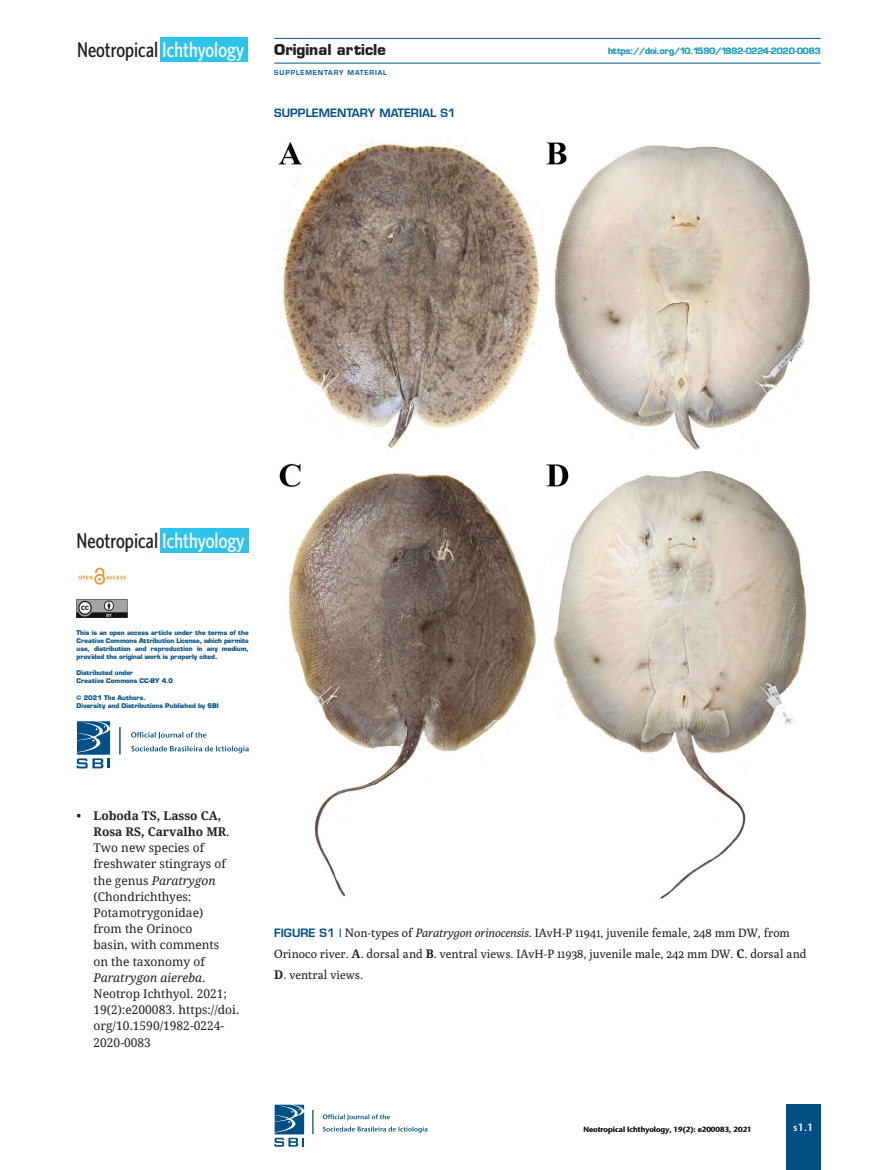
<style>
.page{position:relative;width:893px;height:1170px;background:#fff}
.page>*{position:absolute;margin:0;border:0;box-sizing:border-box;transform-origin:0 0}
.t1{font:500 21.45px "Whitney Condensed";color:#231f20}
.t2{font:500 21.3px "Whitney Condensed";color:#231f20}
.t3{font:700 15.75px "Eugenio";color:#231f20}
.t4{font:12px/16.2px "Droid Serif";color:#231f20}
.t5{font:12px/21px "Poly";color:#231f20}
.t6{font:12px "Eugenio Medium Normal";color:#014f84}
.t7{font:10.5px "Stone Sans Sem ITCTT Semi";color:#fff}
.t8{font:9px "Eugenio Medium Normal";color:#26a3c4}
.t9{font:7.5px "Stone Sans Sem ITCTT Semi";color:#231f20}
.t10{font:7.05px "Eugenio Medium Normal";letter-spacing:.12em;color:#0155a7}
.t11{font:700 6.75px/8.1px "Eugenio";color:#014f84;text-align:justify}
.s1{color:#fff}
.s2{font-weight:700}
.s3{font-style:italic}
.s4{font-family:"Eugenio Medium Normal";color:#014f84}
.s5{font-family:"Droid Serif";font-weight:700}
</style>
<div class="page">
<div style="left:786px;top:1104px;width:35px;height:65px;background:#014f84"></div>
<hr style="left:274px;top:63px;width:547px;height:1px;background:#01558c">
<hr style="left:274px;top:38px;width:547px;height:1px;background:#01558c">
<svg style="left:323px;top:1126px;width:104px;height:6px"></svg>
<svg style="left:323px;top:1114px;width:67px;height:6px"></svg>
<svg style="left:312px;top:1109px;width:1px;height:25px"></svg>
<svg style="left:274px;top:1104px;width:30px;height:42px"></svg>
<div style="left:160px;top:37px;width:88px;height:25px;background:#2dc3ea"></div>
<img style="left:275px;top:138px;width:535px;height:765px">
<div style="left:160px;top:528px;width:89px;height:25px;background:#2dc3ea"></div>
<svg style="left:131px;top:745px;width:118px;height:8px"></svg>
<svg style="left:131px;top:732px;width:75px;height:7px"></svg>
<hr style="left:119px;top:727px;width:2px;height:27px;background:#014f84">
<svg style="left:76px;top:721px;width:34px;height:47px"></svg>
<img style="left:77px;top:599px;width:50px;height:18px">
<svg style="left:78px;top:567px;width:48px;height:17px"></svg>
<p class="t2" style="left:77px;top:37px;width:169px">Neotropical <span class="s1">Ichthyology</span></p>
<h3 class="t3" style="left:274px;top:40px;width:113px">Original article</h3>
<p class="t10" style="left:274px;top:68px;width:114px">SUPPLEMENTARY MATERIAL</p>
<p class="t6" style="left:274px;top:106px;width:183px">SUPPLEMENTARY MATERIAL S1</p>
<p class="t8" style="left:608px;top:45px;width:214px">https://doi.org/10.1590/1982-0224-2020-0083</p>
<p class="t1" style="left:77px;top:528px;width:170px">Neotropical <span class="s1">Ichthyology</span></p>
<p class="t11" style="left:77px;top:628px;width:174px">This is an open access article under the terms of the Creative Commons Attribution License, which permits use, distribution and reproduction in any medium, provided the original work is properly cited.</p>
<p class="t11" style="left:77px;top:669px;width:58px">Distributed under</p>
<p class="t11" style="left:77px;top:677px;width:98px">Creative Commons CC-BY 4.0</p>
<p class="t11" style="left:77px;top:694px;width:71px">© 2021 The Authors.</p>
<p class="t11" style="left:77px;top:702px;width:144px">Diversity and Distributions Published by SBI</p>
<p class="t4" style="left:94px;top:807px;width:147px;text-indent:-17px"><span class="s2">• Loboda TS, Lasso CA,<br>Rosa RS, Carvalho MR</span>.<br>Two new species of freshwater stingrays of the genus <span class="s3">Paratrygon </span>(Chondrichthyes:<br>Potamotrygonidae)<br>from the Orinoco<br>basin, with comments<br>on the taxonomy of<br><span class="s3">Paratrygon aiereba</span>.<br>Neotrop Ichthyol. 2021;<br>19(2):e200083. https://doi. org/10.1590/1982-0224-<br>2020-0083</p>
<p class="t5" style="left:274px;top:921px;width:534px"><span class="s4">FIGURE S1 |</span> Non-types of <span class="s3">Paratrygon orinocensis</span>. IAvH-P 11941, juvenile female, 248 mm DW, from<br>Orinoco river. <span class="s5">A</span>. dorsal and <span class="s5">B</span>. ventral views. IAvH-P 11938, juvenile male, 242 mm DW. <span class="s5">C</span>. dorsal and<br><span class="s5">D</span>. ventral views.</p>
<p class="t9" style="left:583px;top:1122px;width:170px">Neotropical Ichthyology, 19(2): e200083, 2021</p>
<p class="t7" style="left:793px;top:1118px;width:22px">s1.1</p>
</div>
